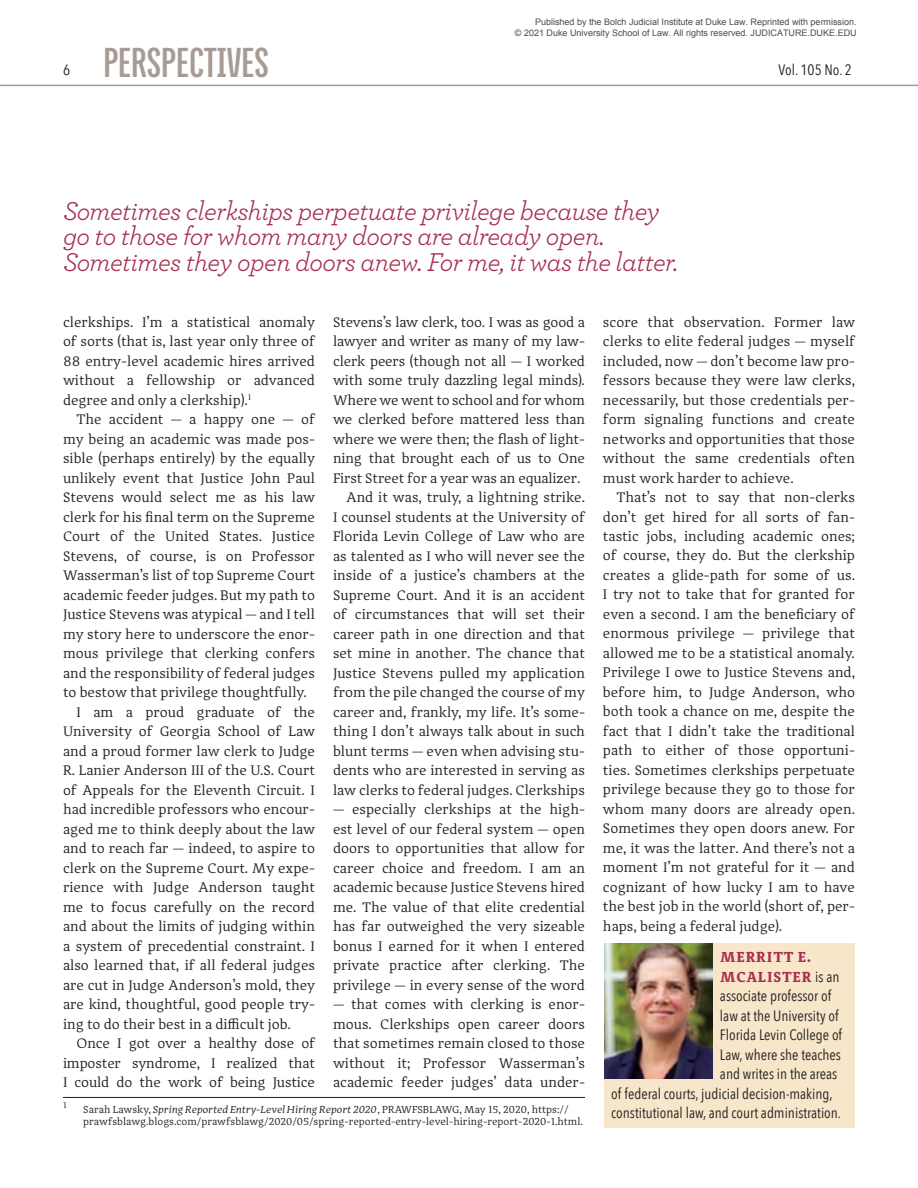
<style>
.page{position:relative;width:918px;height:1188px;background:#fff}
.page>*{position:absolute;margin:0;border:0;box-sizing:border-box;transform-origin:0 0}
.t1{font:700 45.6px "Titular";color:#a69c95}
.Pullquote_Archer_-_S{font:italic 27px/25.5px "Archer";letter-spacing:-.02em;color:#a62f4f}
.Author_Note{font:15px "Avenir Next Condensed";color:#231f20}
.Author_Note-2{font:700 15px "Adagio Serif";letter-spacing:.05em;color:#a62f4f}
.Feature_Text_P2{font:14.25px/19.5px "Adagio Serif";color:#231f20;text-align:justify}
.Feature_Text_P1{font:14.25px/19.5px "Adagio Serif";color:#231f20;text-align:justify}
.End_Note{font:10.5px/12.6px "Adagio Serif";color:#231f20}
.t2{font:9px/10.8px "Arial";color:rgb(0 0 0/.71);text-align:right}
.End_Note-2{font:8.7px "Adagio Serif";color:#231f20}
.s1{font-style:italic}
.s2{font-family:"Avenir Next Condensed";font-weight:400;color:#231f20}
</style>
<div class="page">
<div style="left:604px;top:944px;width:251px;height:184px;background:#f7e6c9"></div>
<hr style="left:63px;top:1097px;width:522px;height:1px;background:#231f20">
<img style="left:604px;top:944px;width:108px;height:135px">
<hr style="left:0;top:85px;width:918px;height:1px;background:#a69c95">
<p class="t2" style="left:515px;top:17px;width:343px">Published by the Bolch Judicial Institute at Duke Law. Reprinted with permission.<br>© 2021 Duke University School of Law. All rights reserved. JUDICATURE.DUKE.EDU</p>
<p class="t1" style="left:103px;top:39px;width:167px">PERSPECTIVES</p>
<p class="Author_Note" style="left:63px;top:57px;width:9px">6</p>
<p class="Author_Note" style="left:779px;top:57px;width:75px">Vol. 105 No. 2</p>
<p class="Pullquote_Archer_-_S" style="left:63px;top:196px;width:598px">Sometimes clerkships perpetuate privilege because they</p>
<p class="Pullquote_Archer_-_S" style="left:63px;top:222px;width:617px">go to those for whom many doors are already open.<br>Sometimes they open doors anew. For me, it was the latter.</p>
<p class="Feature_Text_P1" style="left:63px;top:313px;width:254px">clerkships. I’m a statistical anomaly of sorts (that is, last year only three of 88 entry-level academic hires arrived without a fellowship or advanced degree and only a clerkship).<sup>1</sup></p>
<p class="Feature_Text_P2" style="left:63px;top:410px;width:254px;text-indent:13px">The accident — a happy one — of my being an academic was made pos&shy;sible (perhaps entirely) by the equally unlikely event that Justice John Paul Stevens would select me as his law clerk for his final term on the Supreme Court of the United States. Justice Stevens, of course, is on Professor Wasserman’s list of top Supreme Court academic feeder judges. But my path to Justice Stevens was atypical — and I tell my story here to underscore the enor&shy;mous privilege that clerking confers and the responsibility of federal judges to bestow that privilege thoughtfully.</p>
<p class="Feature_Text_P2" style="left:63px;top:703px;width:254px;text-indent:13px">I am a proud graduate of the University of Georgia School of Law and a proud former law clerk to Judge R. Lanier Anderson III of the U.S. Court of Appeals for the Eleventh Circuit. I had incredible professors who encour&shy;aged me to think deeply about the law and to reach far — indeed, to aspire to clerk on the Supreme Court. My expe&shy;rience with Judge Anderson taught me to focus carefully on the record and about the limits of judging within a system of precedential constraint. I also learned that, if all federal judges are cut in Judge Anderson’s mold, they are kind, thoughtful, good people try&shy;ing to do their best in a difficult job.</p>
<p class="Feature_Text_P2" style="left:63px;top:1034px;width:254px;text-indent:13px">Once I got over a healthy dose of imposter syndrome, I realized that I could do the work of being Justice</p>
<p class="Feature_Text_P2" style="left:333px;top:312px;width:254px">Stevens’s law clerk, too. I was as good a lawyer and writer as many of my law&shy;clerk peers (though not all — I worked with some truly dazzling legal minds).<br>Where we went to school and for whom we clerked before mattered less than where we were then; the flash of light&shy;ning that brought each of us to One First Street for a year was an equalizer.</p>
<p class="Feature_Text_P2" style="left:333px;top:488px;width:254px;text-indent:13px">And it was, truly, a lightning strike.<br>I counsel students at the University of Florida Levin College of Law who are as talented as I who will never see the inside of a justice’s chambers at the Supreme Court. And it is an accident of circumstances that will set their career path in one direction and that set mine in another. The chance that Justice Stevens pulled my application from the pile changed the course of my career and, frankly, my life. It’s some&shy;thing I don’t always talk about in such blunt terms — even when advising stu&shy;dents who are interested in serving as law clerks to federal judges. Clerkships</p>
<p class="Feature_Text_P2" style="left:333px;top:800px;width:254px">— especially clerkships at the high&shy;est level of our federal system — open doors to opportunities that allow for career choice and freedom. I am an academic because Justice Stevens hired me. The value of that elite credential has far outweighed the very sizeable bonus I earned for it when I entered private practice after clerking. The privilege — in every sense of the word</p>
<p class="Feature_Text_P2" style="left:333px;top:995px;width:254px">— that comes with clerking is enor&shy;mous. Clerkships open career doors that sometimes remain closed to those without it; Professor Wasserman’s academic feeder judges’ data under-</p>
<p class="End_Note-2" style="left:63px;top:1100px;width:5px">1</p>
<p class="End_Note" style="left:83px;top:1103px;width:501px">Sarah Lawsky, <span class="s1">Spring Reported Entry-Level Hiring Report 2020</span>, PRAWFSBLAWG, May 15, 2020, https:// prawfsblawg.blogs.com/prawfsblawg/2020/05/spring-reported-entry-level-hiring-report-2020-1.html.</p>
<p class="Feature_Text_P2" style="left:603px;top:312px;width:254px">score that observation. Former law clerks to elite federal judges — myself included, now — don’t become law pro&shy;fessors because they were law clerks, necessarily, but those credentials per&shy;form signaling functions and create networks and opportunities that those without the same credentials often must work harder to achieve.</p>
<p class="Feature_Text_P2" style="left:603px;top:488px;width:254px;text-indent:13px">That’s not to say that non-clerks don’t get hired for all sorts of fan&shy;tastic jobs, including academic ones; of course, they do. But the clerkship creates a glide-path for some of us.<br>I try not to take that for granted for even a second. I am the beneficiary of enormous privilege — privilege that allowed me to be a statistical anomaly.<br>Privilege I owe to Justice Stevens and, before him, to Judge Anderson, who both took a chance on me, despite the fact that I didn’t take the traditional path to either of those opportuni&shy;ties. Sometimes clerkships perpetuate privilege because they go to those for whom many doors are already open.<br>Sometimes they open doors anew. For me, it was the latter. And there’s not a moment I’m not grateful for it — and cognizant of how lucky I am to have the best job in the world (short of, per&shy;haps, being a federal judge).</p>
<p class="Author_Note-2" style="left:720px;top:947px;width:92px">MERRITT E.</p>
<p class="Author_Note-2" style="left:720px;top:967px;width:121px">MCALISTER <span class="s2">is an</span></p>
<p class="Author_Note" style="left:720px;top:983px;width:113px">associate professor of</p>
<p class="Author_Note" style="left:720px;top:1003px;width:120px">law at the University of</p>
<p class="Author_Note" style="left:720px;top:1022px;width:124px">Florida Levin College of</p>
<p class="Author_Note" style="left:720px;top:1042px;width:122px">Law, where she teaches</p>
<p class="Author_Note" style="left:720px;top:1061px;width:119px">and writes in the areas</p>
<p class="Author_Note" style="left:611px;top:1081px;width:223px">of federal courts, judicial decision-making,</p>
<p class="Author_Note" style="left:611px;top:1100px;width:231px">constitutional law, and court administration.</p>
</div>
